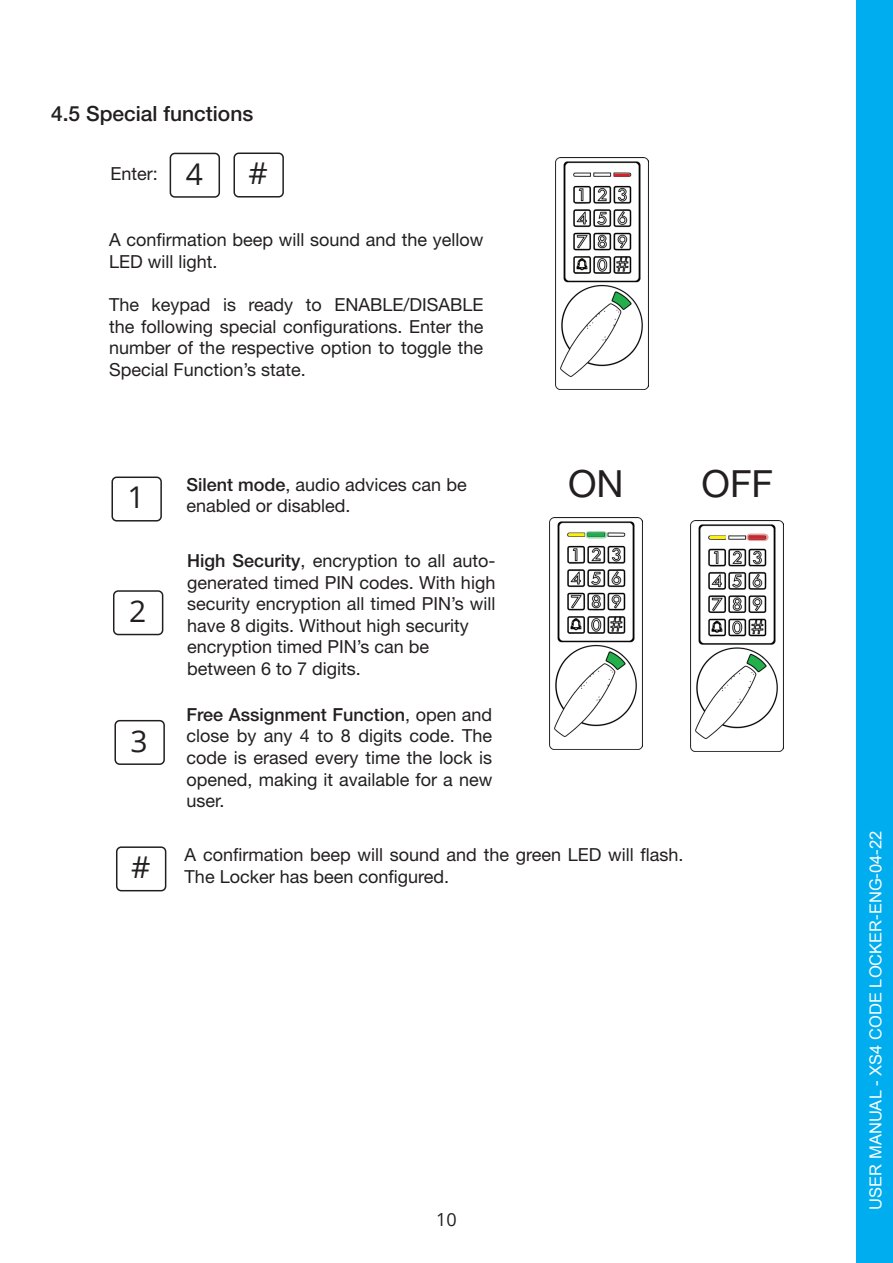
<style>
.page{position:relative;width:893px;height:1263px;background:#fff}
.page>*{position:absolute;margin:0;border:0;box-sizing:border-box;transform-origin:0 0}
.t1{font:37.5px "Helvetica Neue LT Std";color:#231f20}
.t2{font:30px "Open Sans";color:#231f20}
.t3{font:500 21px "Helvetica Neue LT Std";color:#231f20}
.t4{font:18px/21.6px "Helvetica Neue LT Std";color:#231f20}
.t5{font:18px "Open Sans";color:#231f20}
.t6{font:16.5px "Arial Unicode MS";color:#fff}
.s1{font-weight:500}
</style>
<div class="page">
<div style="left:856px;top:0;width:37px;height:1263px;background:#00aeef"></div>
<img style="left:555px;top:158px;width:93px;height:231px">
<hr style="left:614px;top:174px;width:16px;height:3px;background:#d1232a">
<div style="left:233px;top:153px;width:51px;height:45px;border:2px solid #231f20;border-radius:4px"></div>
<div style="left:170px;top:153px;width:50px;height:45px;border:2px solid #231f20;border-radius:4px"></div>
<div style="left:111px;top:476px;width:51px;height:45px;border:2px solid #231f20;border-radius:4px"></div>
<div style="left:113px;top:590px;width:50px;height:45px;border:2px solid #231f20;border-radius:4px"></div>
<div style="left:114px;top:720px;width:51px;height:45px;border:2px solid #231f20;border-radius:4px"></div>
<img style="left:550px;top:517px;width:93px;height:232px">
<hr style="left:569px;top:533px;width:16px;height:3px;background:#fff101">
<hr style="left:588px;top:533px;width:16px;height:3px;background:#1ab04b">
<svg style="left:589px;top:531px;width:15px;height:8px"></svg>
<img style="left:691px;top:520px;width:93px;height:232px">
<hr style="left:710px;top:536px;width:16px;height:3px;background:#fff101">
<hr style="left:749px;top:536px;width:16px;height:3px;background:#d1232a">
<svg style="left:750px;top:533px;width:15px;height:8px"></svg>
<div style="left:116px;top:846px;width:50px;height:45px;border:2px solid #231f20;border-radius:4px"></div>
<p class="t3" style="left:51px;top:101px;width:204px">4.5 Special functions</p>
<p class="t4" style="left:111px;top:162px;width:49px">Enter:</p>
<h2 class="t2" style="left:186px;top:153px;width:19px">4</h2>
<h2 class="t2" style="left:249px;top:153px;width:21px">#</h2>
<p class="t4" style="left:109px;top:229px;width:376px">A confirmation beep will sound and the yellow<br>LED will light.</p>
<p class="t4" style="left:109px;top:293px;width:376px;text-align:justify">The keypad is ready to ENABLE/DISABLE the following special configurations. Enter the number of the respective option to toggle the Special Function’s state.</p>
<h2 class="t2" style="left:128px;top:477px;width:19px">1</h2>
<h2 class="t2" style="left:129px;top:591px;width:19px">2</h2>
<h2 class="t2" style="left:131px;top:720px;width:19px">3</h2>
<p class="t4" style="left:187px;top:473px;width:282px"><span class="s1">Silent mode</span>, audio advices can be enabled or disabled.</p>
<p class="t4" style="left:187px;top:550px;width:310px"><span class="s1">High Security</span>, encryption to all auto&shy;generated timed PIN codes. With high security encryption all timed PIN’s will have 8 digits. Without high security encryption timed PIN’s can be between 6 to 7 digits.</p>
<p class="t4" style="left:187px;top:703px;width:307px;text-align:justify"><span class="s1">Free Assignment Function</span>, open and close by any 4 to 8 digits code. The code is erased every time the lock is opened, making it available for a new user.</p>
<h1 class="t1" style="left:568px;top:461px;width:57px">ON</h1>
<h1 class="t1" style="left:702px;top:461px;width:73px">OFF</h1>
<h2 class="t2" style="left:131px;top:847px;width:21px">#</h2>
<p class="t4" style="left:185px;top:844px;width:500px">A confirmation beep will sound and the green LED will flash.<br>The Locker has been configured.</p>
<p class="t5" style="left:436px;top:1207px;width:22px">10</p>
<p class="t6" style="left:863px;top:1209px;width:380px;rotate:-90deg">USER MANUAL - XS4 CODE LOCKER-ENG-04-22</p>
</div>
